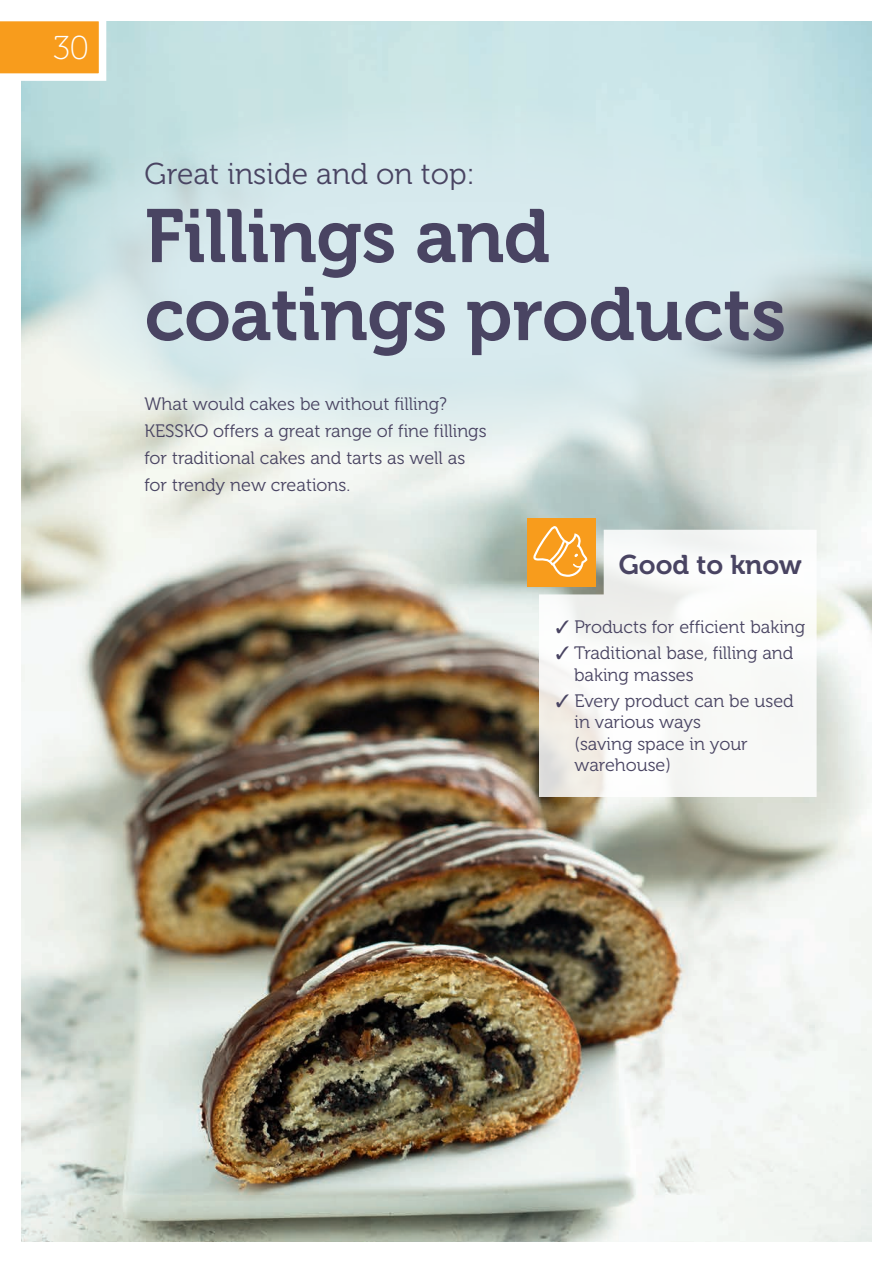
<style>
.page{position:relative;width:893px;height:1263px;background:#fff}
.page>*{position:absolute;margin:0;border:0;box-sizing:border-box;transform-origin:0 0}
.t1{font:75px/78px "Museo 700";letter-spacing:-.01em;color:#494462}
.t2{font:33px "Museo 100";color:#fff}
.t3{font:30px "Museo 300";color:#494462}
.t4{font:27px "Museo 700";color:#494462}
.t5{font:18px/21.6px "Museo 300";color:#494462}
</style>
<div class="page">
<img style="left:21px;top:21px;width:851px;height:1221px">
<svg style="left:21px;top:96px;width:851px;height:367px;background:#d3e5e7"></svg>
<svg style="left:539px;top:530px;width:278px;height:267px"></svg>
<div style="left:527px;top:518px;width:68px;height:68px;background:#f89c1c"></div>
<svg style="left:533px;top:526px;width:55px;height:51px"></svg>
<svg style="left:0;top:21px;width:106px;height:60px"></svg>
<h2 class="t2" style="left:53px;top:30px;width:38px">30</h2>
<h3 class="t3" style="left:145px;top:158px;width:332px">Great inside and on top:</h3>
<h1 class="t1" style="left:145px;top:198px;width:643px">Fillings and coatings products</h1>
<p class="t5" style="left:145px;top:391px;width:344px;line-height:27px">What would cakes be without filling?<br>KESSKO offers a great range of fine fillings for traditional cakes and tarts as well as for trendy new creations.</p>
<h3 class="t4" style="left:619px;top:549px;width:185px">Good to know</h3>
<p class="t5" style="left:556px;top:617px;width:251px">✓ Products for efficient baking</p>
<p class="t5" style="left:574px;top:643px;width:221px;text-indent:-18px">✓ Traditional base, filling and baking masses</p>
<p class="t5" style="left:574px;top:690px;width:221px;text-indent:-18px">✓ Every product can be used in various ways<br>(saving space in your warehouse)</p>
</div>
